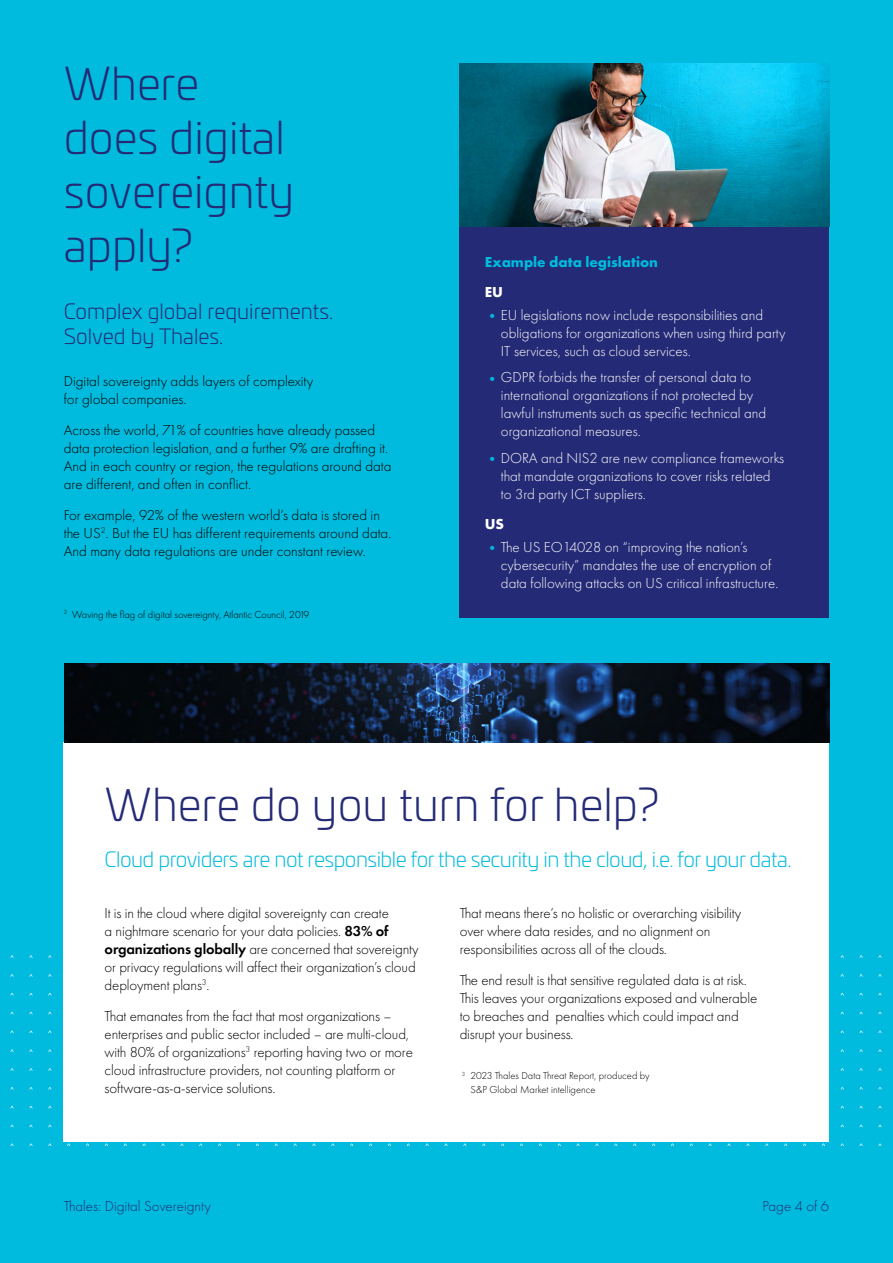
<style>
.page{position:relative;width:893px;height:1263px;background:#0bd}
.page>*{position:absolute;margin:0;border:0;box-sizing:border-box;transform-origin:0 0}
.t1{font:300 45px/54px "Univia Pro";color:#242a75}
.t2{font:300 21px "Univia Pro";letter-spacing:-.025em;color:#0bd}
.t3{font:300 21px/25.2px "Univia Pro";color:#242a75}
.t4{font:300 15px/18px "Futura PT";letter-spacing:-.01em;color:#000}
.t5{font:300 15px/18px "Futura PT";color:#fff}
.t6{font:300 15px "Futura PT";color:#242a75}
.t7{font:700 15px "Futura PT";color:#0bd}
.t8{font:700 15px "Futura PT";color:#fff}
.t9{font:300 10.5px/13.5px "Futura PT";color:#000}
.s1{font-weight:400;color:#00b4dd}
.s2{font-weight:600}
</style>
<div class="page">
<div style="left:459px;top:227px;width:370px;height:391px;background:#242a75"></div>
<img style="left:459px;top:64px;width:370px;height:163px">
<div style="left:64px;top:742px;width:765px;height:400px;background:#fff"></div>
<img style="left:64px;top:663px;width:765px;height:79px">
<h1 class="t1" style="left:64px;top:54px;width:232px">Where does digital sovereignty apply?</h1>
<h2 class="t3" style="left:64px;top:297px;width:271px">Complex global requirements.<br>Solved by Thales.</h2>
<p class="t4" style="left:64px;top:373px;width:251px">Digital sovereignty adds layers of complexity for global companies.</p>
<p class="t4" style="left:64px;top:421px;width:329px">Across the world, 71% of countries have already passed data protection legislation, and a further 9% are drafting it.<br>And in each country or region, the regulations around data are different, and often in conflict.</p>
<p class="t4" style="left:64px;top:506px;width:329px">For example, 92% of the western world’s data is stored in the US<sup>2</sup>. But the EU has different requirements around data.<br>And many data regulations are under constant review.</p>
<p class="t9" style="left:64px;top:608px;width:247px"><sup>2</sup> Waving the flag of digital sovereignty, Atlantic Council, 2019</p>
<p class="t7" style="left:485px;top:252px;width:175px">Example data legislation</p>
<p class="t8" style="left:485px;top:283px;width:20px">EU</p>
<p class="t5" style="left:501px;top:306px;width:286px;text-indent:-16px"><span class="s1">•</span>EU legislations now include responsibilities and obligations for organizations when using third party<br>IT services, such as cloud services.</p>
<p class="t5" style="left:501px;top:368px;width:267px;text-indent:-16px"><span class="s1">•</span>GDPR forbids the transfer of personal data to international organizations if not protected by lawful instruments such as specific technical and organizational measures.</p>
<p class="t5" style="left:501px;top:449px;width:285px;text-indent:-16px"><span class="s1">•</span>DORA and NIS2 are new compliance frameworks that mandate organizations to cover risks related to 3rd party ICT suppliers.</p>
<p class="t8" style="left:485px;top:515px;width:21px">US</p>
<p class="t5" style="left:501px;top:538px;width:279px;text-indent:-16px"><span class="s1">•</span>The US EO14028 on “improving the nation’s cybersecurity” mandates the use of encryption of data following attacks on US critical infrastructure.</p>
<h1 class="t1" style="left:105px;top:776px;width:556px">Where do you turn for help?</h1>
<h2 class="t2" style="left:105px;top:844px;width:688px">Cloud providers are not responsible for the security in the cloud, i.e. for your data.</h2>
<p class="t4" style="left:105px;top:904px;width:315px">It is in the cloud where digital sovereignty can create<br>a nightmare scenario for your data policies. <span class="s2">83% of organizations globally</span> are concerned that sovereignty or privacy regulations will affect their organization’s cloud deployment plans<sup>3</sup>.</p>
<p class="t4" style="left:105px;top:1007px;width:310px">That emanates from the fact that most organizations – enterprises and public sector included – are multi-cloud, with 80% of organizations<sup>3</sup> reporting having two or more cloud infrastructure providers, not counting platform or software-as-a-service solutions.</p>
<p class="t4" style="left:460px;top:904px;width:283px">That means there’s no holistic or overarching visibility over where data resides, and no alignment on responsibilities across all of the clouds.</p>
<p class="t4" style="left:460px;top:971px;width:299px">The end result is that sensitive regulated data is at risk.<br>This leaves your organizations exposed and vulnerable to breaches and penalties which could impact and disrupt your business.</p>
<p class="t9" style="left:470px;top:1069px;width:181px;text-indent:-9px"><sup>3</sup> 2023 Thales Data Threat Report, produced by<br>S&amp;P Global Market intelligence</p>
<p class="t6" style="left:64px;top:1197px;width:149px">Thales: Digital Sovereignty</p>
<p class="t6" style="left:762px;top:1197px;width:68px">Page 4 of 6</p>
</div>
